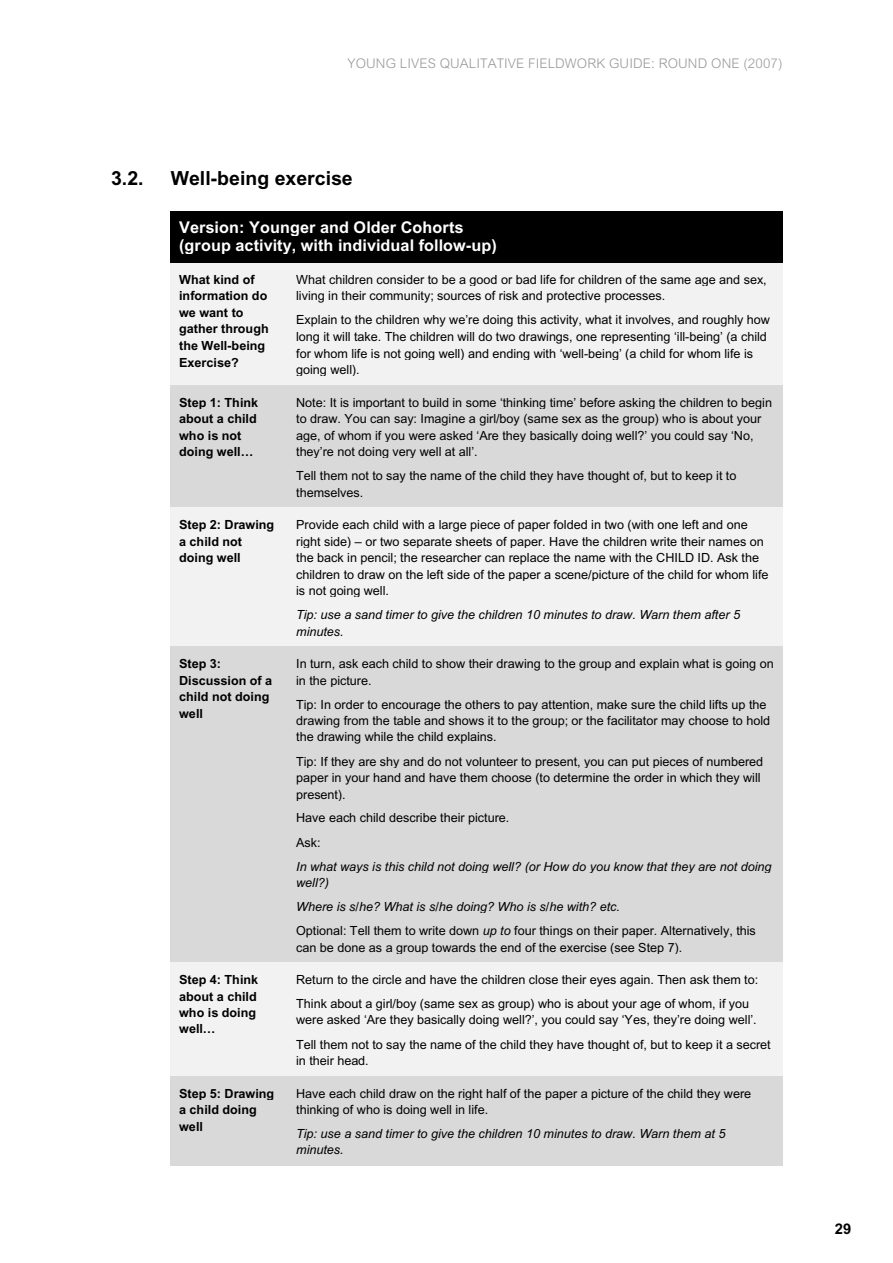
<style>
.page{position:relative;width:893px;height:1263px;background:#fff}
.page>*{position:absolute;margin:0;border:0;box-sizing:border-box;transform-origin:0 0}
.t1{font:700 19.5px "Arial";color:#000}
.t2{font:700 16.2px/18px "Arial";letter-spacing:.005em;color:#fff}
.t3{font:700 14.7px "Arial";color:#000}
.t4{font:300 13.35px "Arial";letter-spacing:.01em;color:#999}
.t5{font:12.6px/16.5px "Arial";color:#000}
.t6{font:700 12.6px/16.5px "Arial";color:#000}
.t7{font:italic 12.6px/16.2px "Arial";color:#000}
.s1{font-style:italic}
</style>
<div class="page">
<div style="left:171px;top:211px;width:612px;height:26px;background:#000"></div>
<div style="left:171px;top:237px;width:612px;height:17px;background:#000"></div>
<div style="left:171px;top:254px;width:612px;height:9px;background:#000"></div>
<div style="left:171px;top:263px;width:117px;height:122px;background:#f2f2f2"></div>
<div style="left:288px;top:263px;width:495px;height:24px;background:#f2f2f2"></div>
<div style="left:288px;top:287px;width:495px;height:16px;background:#f2f2f2"></div>
<div style="left:288px;top:303px;width:495px;height:24px;background:#f2f2f2"></div>
<div style="left:288px;top:327px;width:495px;height:17px;background:#f2f2f2"></div>
<div style="left:288px;top:344px;width:495px;height:16px;background:#f2f2f2"></div>
<div style="left:288px;top:360px;width:495px;height:17px;background:#f2f2f2"></div>
<div style="left:171px;top:377px;width:612px;height:8px;background:#f2f2f2"></div>
<div style="left:171px;top:385px;width:117px;height:123px;background:#d9d9d9"></div>
<div style="left:288px;top:385px;width:495px;height:24px;background:#d9d9d9"></div>
<div style="left:288px;top:409px;width:495px;height:17px;background:#d9d9d9"></div>
<div style="left:288px;top:426px;width:495px;height:16px;background:#d9d9d9"></div>
<div style="left:288px;top:442px;width:495px;height:17px;background:#d9d9d9"></div>
<div style="left:288px;top:459px;width:495px;height:24px;background:#d9d9d9"></div>
<div style="left:288px;top:483px;width:495px;height:16px;background:#d9d9d9"></div>
<div style="left:171px;top:499px;width:612px;height:9px;background:#d9d9d9"></div>
<div style="left:171px;top:508px;width:117px;height:139px;background:#f2f2f2"></div>
<div style="left:288px;top:508px;width:495px;height:24px;background:#f2f2f2"></div>
<div style="left:288px;top:532px;width:495px;height:16px;background:#f2f2f2"></div>
<div style="left:288px;top:548px;width:495px;height:17px;background:#f2f2f2"></div>
<div style="left:288px;top:565px;width:495px;height:16px;background:#f2f2f2"></div>
<div style="left:288px;top:581px;width:495px;height:17px;background:#f2f2f2"></div>
<div style="left:288px;top:598px;width:495px;height:24px;background:#f2f2f2"></div>
<div style="left:288px;top:622px;width:495px;height:16px;background:#f2f2f2"></div>
<div style="left:171px;top:638px;width:612px;height:9px;background:#f2f2f2"></div>
<div style="left:171px;top:647px;width:117px;height:316px;background:#d9d9d9"></div>
<div style="left:288px;top:647px;width:495px;height:24px;background:#d9d9d9"></div>
<div style="left:288px;top:671px;width:495px;height:16px;background:#d9d9d9"></div>
<div style="left:288px;top:687px;width:495px;height:24px;background:#d9d9d9"></div>
<div style="left:288px;top:711px;width:495px;height:17px;background:#d9d9d9"></div>
<div style="left:288px;top:728px;width:495px;height:16px;background:#d9d9d9"></div>
<div style="left:288px;top:744px;width:495px;height:24px;background:#d9d9d9"></div>
<div style="left:288px;top:768px;width:495px;height:17px;background:#d9d9d9"></div>
<div style="left:288px;top:785px;width:495px;height:16px;background:#d9d9d9"></div>
<div style="left:288px;top:801px;width:495px;height:24px;background:#d9d9d9"></div>
<div style="left:288px;top:825px;width:495px;height:24px;background:#d9d9d9"></div>
<div style="left:288px;top:849px;width:495px;height:24px;background:#d9d9d9"></div>
<div style="left:288px;top:873px;width:495px;height:17px;background:#d9d9d9"></div>
<div style="left:288px;top:890px;width:495px;height:24px;background:#d9d9d9"></div>
<div style="left:288px;top:914px;width:495px;height:24px;background:#d9d9d9"></div>
<div style="left:288px;top:938px;width:495px;height:16px;background:#d9d9d9"></div>
<div style="left:171px;top:954px;width:612px;height:9px;background:#d9d9d9"></div>
<div style="left:171px;top:963px;width:117px;height:113px;background:#f2f2f2"></div>
<div style="left:288px;top:963px;width:495px;height:24px;background:#f2f2f2"></div>
<div style="left:288px;top:987px;width:495px;height:24px;background:#f2f2f2"></div>
<div style="left:288px;top:1011px;width:495px;height:16px;background:#f2f2f2"></div>
<div style="left:288px;top:1027px;width:495px;height:24px;background:#f2f2f2"></div>
<div style="left:288px;top:1051px;width:495px;height:17px;background:#f2f2f2"></div>
<div style="left:171px;top:1067px;width:612px;height:9px;background:#f2f2f2"></div>
<div style="left:171px;top:1076px;width:117px;height:90px;background:#d9d9d9"></div>
<div style="left:288px;top:1076px;width:495px;height:24px;background:#d9d9d9"></div>
<div style="left:288px;top:1100px;width:495px;height:17px;background:#d9d9d9"></div>
<div style="left:288px;top:1117px;width:495px;height:23px;background:#d9d9d9"></div>
<div style="left:288px;top:1140px;width:495px;height:17px;background:#d9d9d9"></div>
<div style="left:171px;top:1157px;width:612px;height:9px;background:#d9d9d9"></div>
<p class="t4" style="left:347px;top:59px;width:436px">YOUNG LIVES QUALITATIVE FIELDWORK GUIDE: ROUND ONE (2007)</p>
<h1 class="t1" style="left:111px;top:171px;width:34px">3.2.</h1>
<h1 class="t1" style="left:171px;top:171px;width:184px">Well-being exercise</h1>
<p class="t2" style="left:179px;top:219px;width:319px">Version: Younger and Older Cohorts (group activity, with individual follow-up)</p>
<p class="t6" style="left:179px;top:273px;width:91px">What kind of information do we want to gather through the Well-being<br>Exercise?</p>
<p class="t5" style="left:296px;top:273px;width:472px">What children consider to be a good or bad life for children of the same age and sex, living in their community; sources of risk and protective processes.</p>
<p class="t5" style="left:296px;top:313px;width:475px">Explain to the children why we’re doing this activity, what it involves, and roughly how long it will take. The children will do two drawings, one representing ‘ill-being’ (a child for whom life is not going well) and ending with ‘well-being’ (a child for whom life is going well).</p>
<p class="t6" style="left:179px;top:395px;width:81px">Step 1: Think about a child who is not doing well…</p>
<p class="t5" style="left:296px;top:395px;width:477px">Note: It is important to build in some ‘thinking time’ before asking the children to begin to draw. You can say: Imagine a girl/boy (same sex as the group) who is about your age, of whom if you were asked ‘Are they basically doing well?’ you could say ‘No, they’re not doing very well at all’.</p>
<p class="t5" style="left:296px;top:468px;width:442px">Tell them not to say the name of the child they have thought of, but to keep it to themselves.</p>
<p class="t6" style="left:179px;top:517px;width:97px">Step 2: Drawing a child not doing well</p>
<p class="t5" style="left:296px;top:517px;width:474px">Provide each child with a large piece of paper folded in two (with one left and one right side) – or two separate sheets of paper. Have the children write their names on the back in pencil; the researcher can replace the name with the CHILD ID. Ask the children to draw on the left side of the paper a scene/picture of the child for whom life is not going well.</p>
<p class="t7" style="left:296px;top:607px;width:445px">Tip: use a sand timer to give the children 10 minutes to draw. Warn them after 5 minutes.</p>
<p class="t6" style="left:179px;top:656px;width:95px">Step 3:<br>Discussion of a child not doing well</p>
<p class="t5" style="left:296px;top:656px;width:479px">In turn, ask each child to show their drawing to the group and explain what is going on in the picture.</p>
<p class="t5" style="left:296px;top:697px;width:475px">Tip: In order to encourage the others to pay attention, make sure the child lifts up the drawing from the table and shows it to the group; or the facilitator may choose to hold the drawing while the child explains.</p>
<p class="t5" style="left:296px;top:754px;width:468px">Tip: If they are shy and do not volunteer to present, you can put pieces of numbered paper in your hand and have them choose (to determine the order in which they will present).</p>
<p class="t5" style="left:296px;top:807px;width:215px;line-height:24.2px">Have each child describe their picture.<br>Ask:</p>
<p class="t7" style="left:296px;top:859px;width:477px">In what ways is this child not doing well? (or How do you know that they are not doing well?)</p>
<p class="t5" style="left:296px;top:896px;width:461px;line-height:24.2px"><span class="s1">Where is s/he? What is s/he doing? Who is s/he with? etc.<br></span>Optional: Tell them to write down <span class="s1">up to</span> four things on their paper. Alternatively, this</p>
<p class="t5" style="left:296px;top:940px;width:388px">can be done as a group towards the end of the exercise (see Step 7).</p>
<p class="t6" style="left:179px;top:972px;width:81px">Step 4: Think about a child who is doing well…</p>
<p class="t5" style="left:296px;top:969px;width:464px;line-height:24.2px">Return to the circle and have the children close their eyes again. Then ask them to:<br>Think about a girl/boy (same sex as group) who is about your age of whom, if you</p>
<p class="t5" style="left:296px;top:1009px;width:476px;line-height:24.2px">were asked ‘Are they basically doing well?’, you could say ‘Yes, they’re doing well’.<br>Tell them not to say the name of the child they have thought of, but to keep it a secret</p>
<p class="t5" style="left:296px;top:1053px;width:74px">in their head.</p>
<p class="t6" style="left:179px;top:1086px;width:97px">Step 5: Drawing a child doing well</p>
<p class="t5" style="left:296px;top:1086px;width:456px">Have each child draw on the right half of the paper a picture of the child they were thinking of who is doing well in life.</p>
<p class="t7" style="left:296px;top:1127px;width:431px">Tip: use a sand timer to give the children 10 minutes to draw. Warn them at 5 minutes.</p>
<p class="t3" style="left:835px;top:1224px;width:18px">29</p>
</div>
